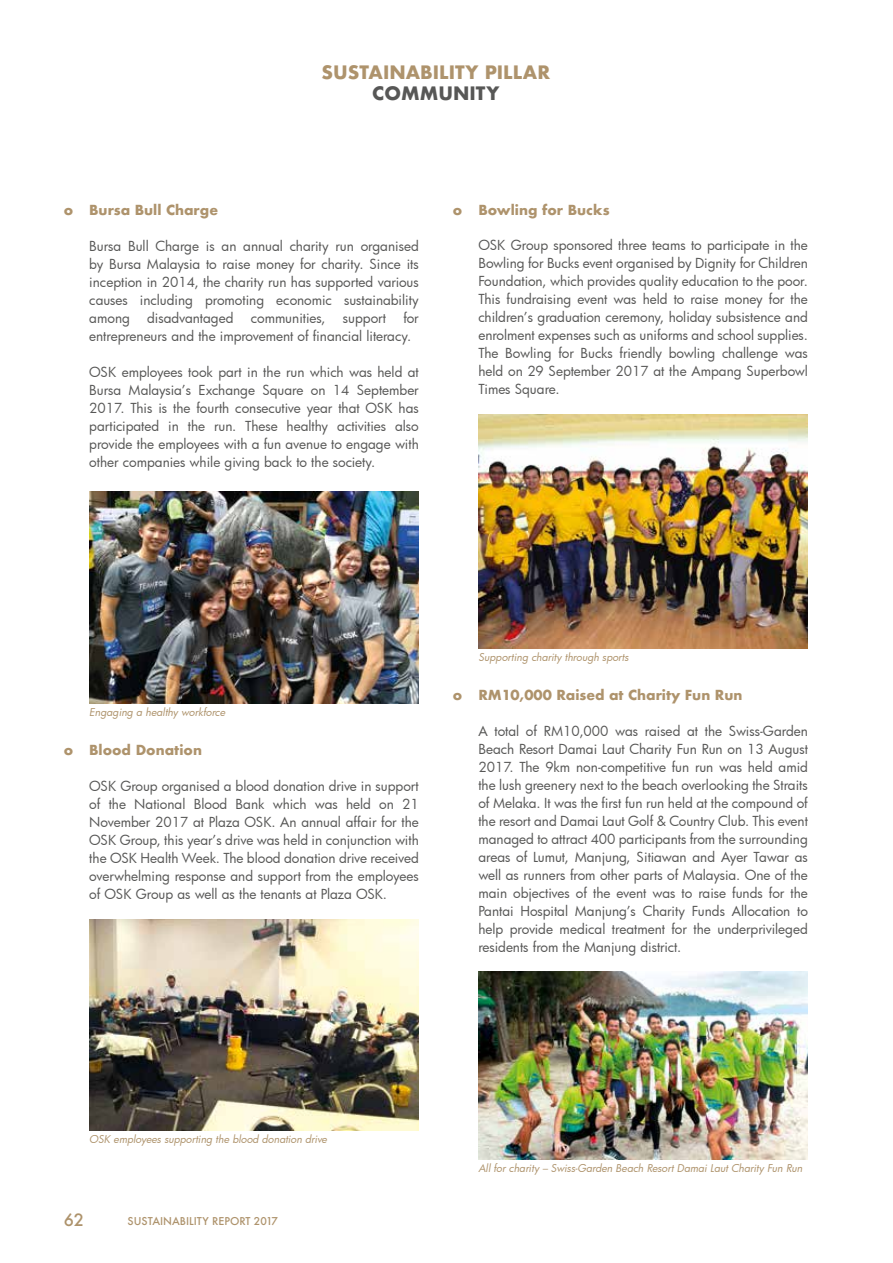
<style>
.page{position:relative;width:893px;height:1263px;background:#fff}
.page>*{position:absolute;margin:0;border:0;box-sizing:border-box;transform-origin:0 0}
.t1{font:700 18px "Futura";color:#ae936c}
.t2{font:700 18px "Futura";color:#575756}
.t3{font:500 16.5px "Futura";color:#ae936c}
.t4{font:13.5px/18px "Futura";color:#575756;text-align:justify}
.t5{font:700 13.5px "Futura";color:#ae936c}
.t6{font:italic 10.5px "Futura";color:#ae936c}
.t7{font:500 10.5px "Futura";color:#ae936c}
</style>
<div class="page">
<img style="left:89px;top:491px;width:330px;height:212px">
<img style="left:89px;top:919px;width:330px;height:211px">
<img style="left:478px;top:972px;width:330px;height:187px">
<img style="left:478px;top:415px;width:330px;height:234px">
<h1 class="t1" style="left:322px;top:59px;width:230px">SUSTAINABILITY PILLAR</h1>
<h1 class="t2" style="left:372px;top:81px;width:129px">COMMUNITY</h1>
<p class="t5" style="left:64px;top:200px;width:156px">o Bursa Bull Charge</p>
<p class="t4" style="left:89px;top:237px;width:331px">Bursa Bull Charge is an annual charity run organised by Bursa Malaysia to raise money for charity. Since its inception in 2014, the charity run has supported various causes including promoting economic sustainability among</p>
<p class="t4" style="left:89px;top:309px;width:331px;text-indent:314px">for entrepreneurs and the improvement of financial literacy.</p>
<p class="t4" style="left:89px;top:363px;width:331px">OSK employees took part in the run which was held at Bursa Malaysia’s Exchange Square on 14 September 2017. This is the fourth consecutive year that OSK has participated in the run. These healthy activities also provide the employees with a fun avenue to engage with other companies while giving back to the society.</p>
<p class="t4" style="left:147px;top:309px;width:88px">disadvantaged</p>
<p class="t4" style="left:251px;top:309px;width:77px">communities,</p>
<p class="t4" style="left:343px;top:309px;width:45px">support</p>
<p class="t5" style="left:453px;top:200px;width:158px">o Bowling for Bucks</p>
<p class="t4" style="left:478px;top:236px;width:331px">OSK Group sponsored three teams to participate in the Bowling for Bucks event organised by Dignity for Children Foundation, which provides quality education to the poor.<br>This fundraising event was held to raise money for the children’s graduation ceremony, holiday subsistence and enrolment expenses such as uniforms and school supplies.<br>The Bowling for Bucks friendly bowling challenge was held on 29 September 2017 at the Ampang Superbowl Times Square.</p>
<p class="t6" style="left:89px;top:705px;width:138px">Engaging a healthy workforce</p>
<p class="t5" style="left:64px;top:740px;width:140px">o Blood Donation</p>
<p class="t4" style="left:89px;top:777px;width:331px">OSK Group organised a blood donation drive in support of the National Blood Bank which was held on 21<br>November 2017 at Plaza OSK. An annual affair for the OSK Group, this year’s drive was held in conjunction with the OSK Health Week. The blood donation drive received overwhelming response and support from the employees of OSK Group as well as the tenants at Plaza OSK.</p>
<p class="t6" style="left:478px;top:650px;width:152px">Supporting charity through sports</p>
<p class="t5" style="left:453px;top:685px;width:291px">o RM10,000 Raised at Charity Fun Run</p>
<p class="t4" style="left:478px;top:721px;width:331px">A total of RM10,000 was raised at the Swiss-Garden Beach Resort Damai Laut Charity Fun Run on 13 August 2017. The 9km non-competitive fun run was held amid the lush greenery next to the beach overlooking the Straits of Melaka. It was the first fun run held at the compound of the resort and Damai Laut Golf &amp; Country Club. This event managed to attract 400 participants from the surrounding areas of Lumut, Manjung, Sitiawan and Ayer Tawar as well as runners from other parts of Malaysia. One of the main objectives of the event was to raise funds for the Pantai Hospital Manjung’s Charity Funds Allocation to help provide medical treatment for the underprivileged residents from the Manjung district.</p>
<p class="t6" style="left:89px;top:1131px;width:239px">OSK employees supporting the blood donation drive</p>
<p class="t3" style="left:64px;top:1208px;width:22px">62</p>
<p class="t7" style="left:128px;top:1214px;width:152px">SUSTAINABILITY REPORT 2017</p>
<p class="t6" style="left:478px;top:1161px;width:326px">All for charity – Swiss-Garden Beach Resort Damai Laut Charity Fun Run</p>
</div>
